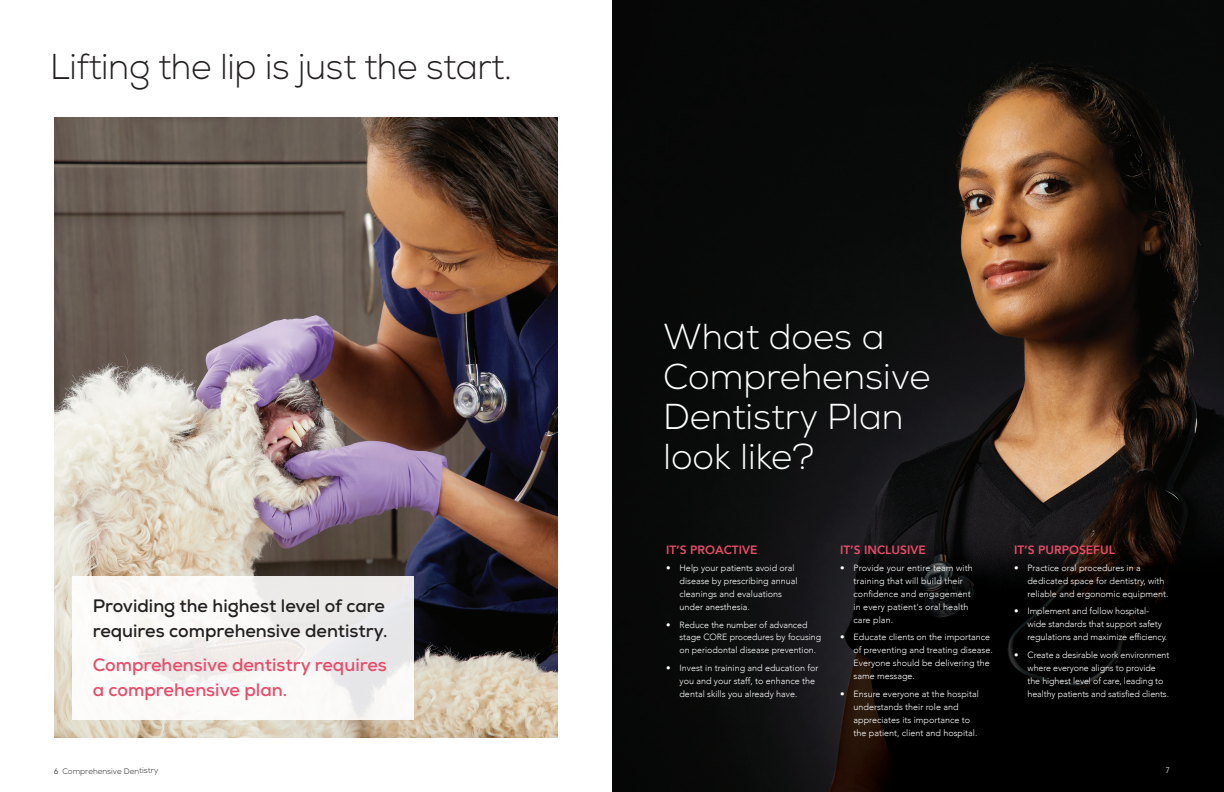
<style>
.page{position:relative;width:1224px;height:792px;background:#fff}
.page>*{position:absolute;margin:0;border:0;box-sizing:border-box;transform-origin:0 0}
.t1{font:300 36px/40px "Nexa";color:#fff}
.t2{font:300 36px "Nexa";letter-spacing:-.01em;color:#231f20}
.t3{font:700 18px/25px "Nexa";color:#231f20}
.t4{font:700 18px/25px "Nexa";color:#e84c69}
.t5{font:800 12px "Avenir";color:#e84c69}
.t6{font:300 9px/13px "Avenir";color:#fff}
.t7{font:300 8px "Nexa";letter-spacing:-.005em;color:#231f20}
.t8{font:300 8px "Avenir";color:#fff}
.s1{font-family:"Avenir"}
</style>
<div class="page">
<img style="left:54px;top:117px;width:504px;height:621px">
<img style="left:612px;top:0;width:612px;height:792px">
<div style="left:72px;top:576px;width:342px;height:144px;background:linear-gradient(to right,#fefcf9,#ecebec)"></div>
<h1 class="t2" style="left:50px;top:46px;width:463px">Lifting the lip is just the start.</h1>
<h2 class="t3" style="left:93px;top:594px;width:296px">Providing the highest level of care requires comprehensive dentistry.</h2>
<h2 class="t4" style="left:93px;top:653px;width:296px">Comprehensive dentistry requires a comprehensive plan.</h2>
<p class="t7" style="left:54px;top:766px;width:106px"><span class="s1">6</span> Comprehensive Dentistry</p>
<h1 class="t1" style="left:663px;top:317px;width:269px">What does a<br>Comprehensive<br>Dentistry Plan look like?</h1>
<h3 class="t5" style="left:666px;top:541px;width:93px">IT’S PROACTIVE</h3>
<p class="t6" style="left:680px;top:561px;width:120px;text-indent:-14px">• Help your patients avoid oral disease by prescribing annual cleanings and evaluations under anesthesia.</p>
<p class="t6" style="left:680px;top:618px;width:143px;text-indent:-14px">• Reduce the number of advanced stage CORE procedures by focusing on periodontal disease prevention.</p>
<p class="t6" style="left:680px;top:661px;width:140px;text-indent:-14px">• Invest in training and education for you and your staff, to enhance the dental skills you already have.</p>
<h3 class="t5" style="left:840px;top:541px;width:87px">IT’S INCLUSIVE</h3>
<p class="t6" style="left:854px;top:561px;width:121px;text-indent:-14px">• Provide your entire team with training that will build their confidence and engagement in every patient's oral health care plan.</p>
<p class="t6" style="left:854px;top:631px;width:141px;text-indent:-14px">• Educate clients on the importance of preventing and treating disease.<br>Everyone should be delivering the same message.</p>
<p class="t6" style="left:854px;top:687px;width:127px;text-indent:-14px">• Ensure everyone at the hospital understands their role and appreciates its importance to the patient, client and hospital.</p>
<h3 class="t5" style="left:1014px;top:541px;width:103px">IT’S PURPOSEFUL</h3>
<p class="t6" style="left:1028px;top:561px;width:143px;text-indent:-14px">• Practice oral procedures in a dedicated space for dentistry, with reliable and ergonomic equipment.</p>
<p class="t6" style="left:1028px;top:605px;width:141px;text-indent:-14px">• Implement and follow hospital&shy;wide standards that support safety regulations and maximize efficiency.</p>
<p class="t6" style="left:1027px;top:648px;width:143px;text-indent:-13px">• Create a desirable work environment where everyone aligns to provide the highest level of care, leading to healthy patients and satisfied clients.</p>
<p class="t8" style="left:1166px;top:766px;width:6px">7</p>
</div>
